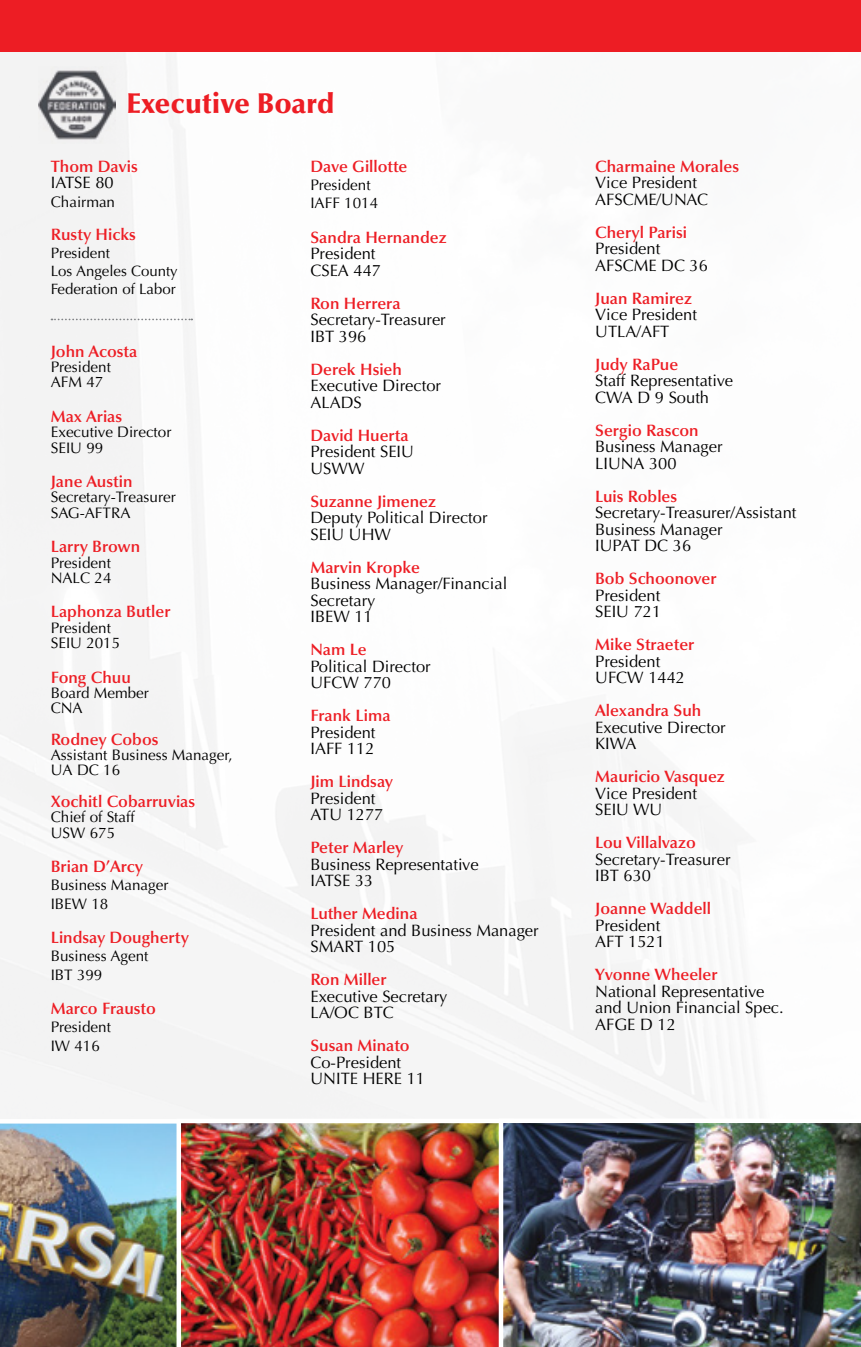
<style>
.page{position:relative;width:861px;height:1347px;background:#fff}
.page>*{position:absolute;margin:0;border:0;box-sizing:border-box;transform-origin:0 0}
.t1{font:900 28.57px "Optima LT Std";color:#ed1d24}
.t2{font:16.43px/16.4px "Optima LT Std";color:#000}
.t3{font:600 16.43px "Optima LT Std";color:#ed1d24}
.t4{font:15.3px/15.3px "Optima LT Std";color:#000}
.t5{font:15.08px/18px "Optima LT Std";color:#000}
</style>
<div class="page">
<img style="left:0;top:1123px;width:176px;height:224px">
<div style="left:0;top:0;width:861px;height:52px;background:#ed1d24"></div>
<svg style="left:51px;top:319px;width:141px;height:1px"></svg>
<img style="left:38px;top:66px;width:77px;height:78px">
<img style="left:176px;top:1123px;width:323px;height:224px">
<img style="left:503px;top:1123px;width:358px;height:224px">
<h1 class="t1" style="left:127px;top:87px;width:209px">Executive Board</h1>
<p class="t3" style="left:51px;top:157px;width:88px">Thom Davis</p>
<p class="t2" style="left:51px;top:175px;width:64px">IATSE 80</p>
<p class="t4" style="left:51px;top:194px;width:66px">Chairman</p>
<p class="t3" style="left:51px;top:224px;width:87px">Rusty Hicks</p>
<p class="t5" style="left:51px;top:244px;width:128px">President<br>Los Angeles County<br>Federation of Labor</p>
<p class="t3" style="left:51px;top:342px;width:88px">John Acosta</p>
<p class="t4" style="left:51px;top:359px;width:62px">President<br>AFM 47</p>
<p class="t3" style="left:51px;top:407px;width:73px">Max Arias</p>
<p class="t4" style="left:51px;top:425px;width:122px">Executive Director<br>SEIU 99</p>
<p class="t3" style="left:51px;top:472px;width:83px">Jane Austin</p>
<p class="t4" style="left:51px;top:490px;width:127px">Secretary-Treasurer<br>SAG-AFTRA</p>
<p class="t3" style="left:51px;top:537px;width:91px">Larry Brown</p>
<p class="t4" style="left:51px;top:555px;width:62px">President<br>NALC 24</p>
<p class="t3" style="left:51px;top:602px;width:121px">Laphonza Butler</p>
<p class="t4" style="left:51px;top:620px;width:71px">President<br>SEIU 2015</p>
<p class="t3" style="left:51px;top:667px;width:82px">Fong Chuu</p>
<p class="t4" style="left:51px;top:685px;width:100px">Board Member<br>CNA</p>
<p class="t3" style="left:51px;top:730px;width:109px">Rodney Cobos</p>
<p class="t4" style="left:51px;top:747px;width:183px">Assistant Business Manager,<br>UA DC 16</p>
<p class="t3" style="left:51px;top:792px;width:146px">Xochitl Cobarruvias</p>
<p class="t4" style="left:51px;top:810px;width:85px">Chief of Staff<br>USW 675</p>
<p class="t3" style="left:51px;top:857px;width:94px">Brian D’Arcy</p>
<p class="t4" style="left:51px;top:876px;width:119px;line-height:18.2px">Business Manager<br>IBEW 18</p>
<p class="t3" style="left:51px;top:928px;width:140px">Lindsay Dougherty</p>
<p class="t4" style="left:51px;top:947px;width:99px;line-height:18.2px">Business Agent<br>IBT 399</p>
<p class="t3" style="left:51px;top:999px;width:107px">Marco Frausto</p>
<p class="t4" style="left:51px;top:1018px;width:62px;line-height:18.2px">President<br>IW 416</p>
<p class="t3" style="left:310px;top:157px;width:98px">Dave Gillotte</p>
<p class="t4" style="left:310px;top:176px;width:69px;line-height:18.2px">President<br>IAFF 1014</p>
<p class="t3" style="left:310px;top:228px;width:138px">Sandra Hernandez</p>
<p class="t2" style="left:310px;top:246px;width:72px">President<br>CSEA 447</p>
<p class="t3" style="left:310px;top:294px;width:92px">Ron Herrera</p>
<p class="t2" style="left:310px;top:312px;width:137px">Secretary-Treasurer<br>IBT 396</p>
<p class="t3" style="left:310px;top:360px;width:93px">Derek Hsieh</p>
<p class="t2" style="left:310px;top:378px;width:132px">Executive Director<br>ALADS</p>
<p class="t3" style="left:310px;top:426px;width:100px">David Huerta</p>
<p class="t2" style="left:310px;top:444px;width:105px">President SEIU<br>USWW</p>
<p class="t3" style="left:310px;top:492px;width:127px">Suzanne Jimenez</p>
<p class="t2" style="left:310px;top:510px;width:179px">Deputy Political Director<br>SEIU UHW</p>
<p class="t3" style="left:310px;top:558px;width:111px">Marvin Kropke</p>
<p class="t2" style="left:310px;top:576px;width:198px">Business Manager/Financial<br>Secretary<br>IBEW 11</p>
<p class="t3" style="left:310px;top:640px;width:58px">Nam Le</p>
<p class="t2" style="left:310px;top:658px;width:122px">Political Director<br>UFCW 770</p>
<p class="t3" style="left:310px;top:706px;width:82px">Frank Lima</p>
<p class="t2" style="left:310px;top:724px;width:67px">President<br>IAFF 112</p>
<p class="t3" style="left:310px;top:772px;width:84px">Jim Lindsay</p>
<p class="t2" style="left:310px;top:790px;width:75px">President<br>ATU 1277</p>
<p class="t3" style="left:310px;top:838px;width:95px">Peter Marley</p>
<p class="t2" style="left:310px;top:856px;width:170px">Business Representative<br>IATSE 33</p>
<p class="t3" style="left:310px;top:904px;width:109px">Luther Medina</p>
<p class="t2" style="left:310px;top:922px;width:230px">President and Business Manager<br>SMART 105</p>
<p class="t3" style="left:310px;top:970px;width:78px">Ron Miller</p>
<p class="t2" style="left:310px;top:988px;width:138px">Executive Secretary<br>LA/OC BTC</p>
<p class="t3" style="left:310px;top:1036px;width:101px">Susan Minato</p>
<p class="t2" style="left:310px;top:1054px;width:116px">Co-President<br>UNITE HERE 11</p>
<p class="t3" style="left:595px;top:157px;width:145px">Charmaine Morales</p>
<p class="t2" style="left:595px;top:175px;width:114px">Vice President<br>AFSCME/UNAC</p>
<p class="t3" style="left:595px;top:223px;width:93px">Cheryl Parisi</p>
<p class="t2" style="left:595px;top:241px;width:114px">President<br>AFSCME DC 36</p>
<p class="t3" style="left:595px;top:289px;width:98px">Juan Ramirez</p>
<p class="t2" style="left:595px;top:307px;width:103px">Vice President<br>UTLA/AFT</p>
<p class="t3" style="left:595px;top:355px;width:85px">Judy RaPue</p>
<p class="t2" style="left:595px;top:373px;width:139px">Staff Representative<br>CWA D 9 South</p>
<p class="t3" style="left:595px;top:421px;width:105px">Sergio Rascon</p>
<p class="t2" style="left:595px;top:439px;width:129px">Business Manager<br>LIUNA 300</p>
<p class="t3" style="left:595px;top:487px;width:83px">Luis Robles</p>
<p class="t2" style="left:595px;top:505px;width:203px">Secretary-Treasurer/Assistant<br>Business Manager<br>IUPAT DC 36</p>
<p class="t3" style="left:595px;top:569px;width:123px">Bob Schoonover</p>
<p class="t2" style="left:595px;top:587px;width:68px">President<br>SEIU 721</p>
<p class="t3" style="left:595px;top:635px;width:101px">Mike Straeter</p>
<p class="t2" style="left:595px;top:653px;width:91px">President<br>UFCW 1442</p>
<p class="t3" style="left:595px;top:701px;width:108px">Alexandra Suh</p>
<p class="t2" style="left:595px;top:719px;width:132px">Executive Director<br>KIWA</p>
<p class="t3" style="left:595px;top:767px;width:131px">Mauricio Vasquez</p>
<p class="t2" style="left:595px;top:785px;width:103px">Vice President<br>SEIU WU</p>
<p class="t3" style="left:595px;top:833px;width:102px">Lou Villalvazo</p>
<p class="t2" style="left:595px;top:851px;width:137px">Secretary-Treasurer<br>IBT 630</p>
<p class="t3" style="left:595px;top:899px;width:117px">Joanne Waddell</p>
<p class="t2" style="left:595px;top:917px;width:71px">President<br>AFT 1521</p>
<p class="t3" style="left:595px;top:965px;width:124px">Yvonne Wheeler</p>
<p class="t2" style="left:595px;top:983px;width:190px">National Representative and Union Financial Spec.<br>AFGE D 12</p>
</div>
